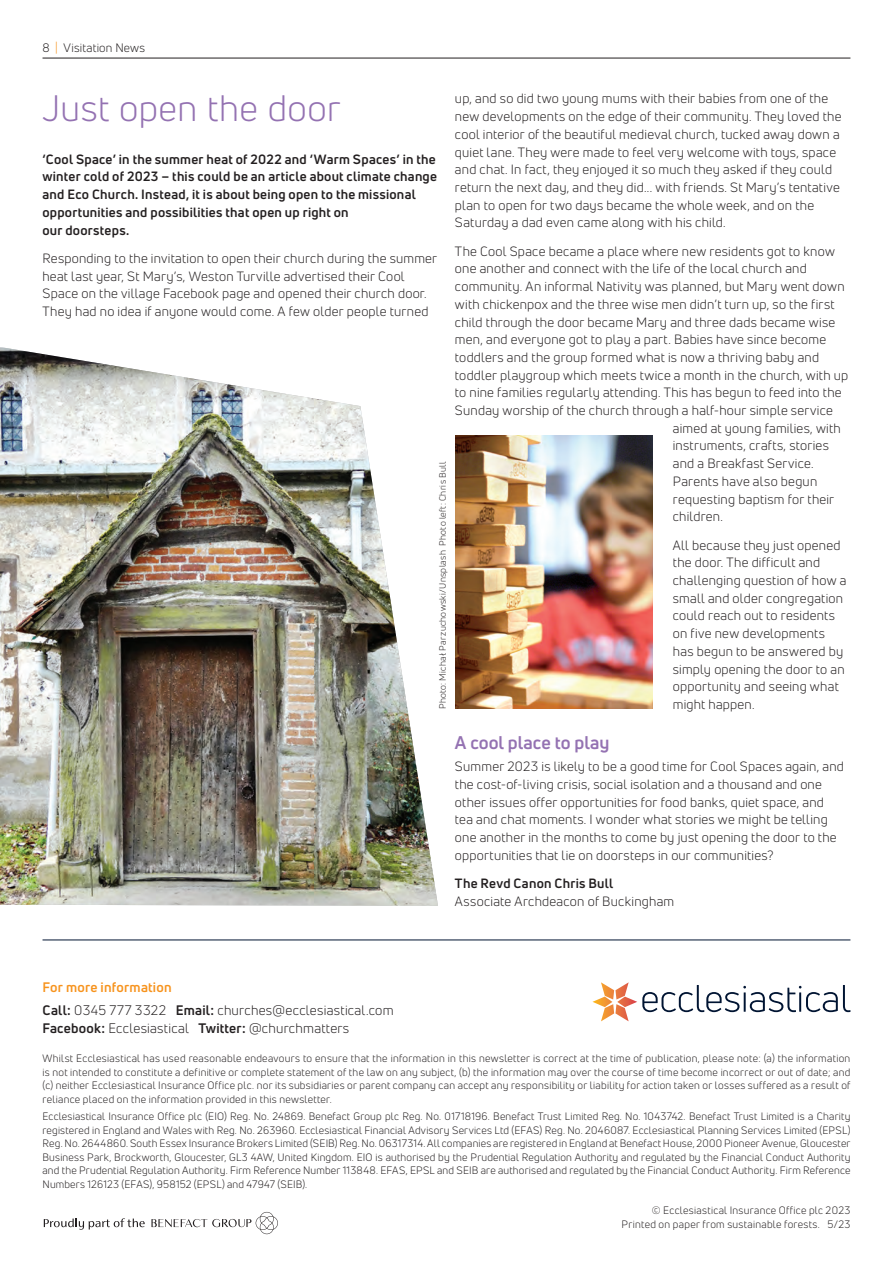
<style>
.page{position:relative;width:893px;height:1263px;background:#fff}
.page>*{position:absolute;margin:0;border:0;box-sizing:border-box;transform-origin:0 0}
._07B_Main_Title_Turq{font:36px "Uni Neue";letter-spacing:.01em;color:#9472b2}
._11B_Subhead_Turquoi{font:700 18px "Uni Neue";color:#9472b2}
._08A_Main_Copy{font:13.5px/18px "Uni Neue";letter-spacing:.02em;color:#231f20}
._08A_Main_Copy-2{font:700 13.5px "Uni Neue";letter-spacing:.015em;color:#f7931d}
._08A_Main_Copy-3{font:13.2px/17.7px "Uni Neue";letter-spacing:.015em;color:#231f20}
._08A_Main_Copy-4{font:700 13.2px/17.7px "Uni Neue";letter-spacing:.02em;color:#231f20}
._02_Page_Info{font:12px "Uni Neue";letter-spacing:.02em;color:#231f20}
._15_Legal_Copy{font:10.5px/13.5px "Uni Neue";letter-spacing:.025em;color:#231f20;text-align:justify}
._13_Footnotes{font:9px "Uni Neue";letter-spacing:.035em;color:#231f20}
.s1{color:#f7931d}
.s2{font-weight:700}
</style>
<div class="page">
<svg style="left:592px;top:982px;width:258px;height:39px"></svg>
<hr style="left:43px;top:940px;width:807px;height:1px;background:#001432">
<svg style="left:44px;top:1218px;width:101px;height:12px"></svg>
<svg style="left:151px;top:1212px;width:127px;height:22px"></svg>
<img style="left:0;top:347px;width:438px;height:559px">
<img style="left:455px;top:436px;width:198px;height:272px">
<hr style="left:43px;top:58px;width:807px;height:1px;background:#231f20">
<p class="_02_Page_Info" style="left:43px;top:40px;width:104px">8 <span class="s1">|</span> Visitation News</p>
<p class="_08A_Main_Copy-3" style="left:455px;top:90px;width:388px">up, and so did two young mums with their babies from one of the new developments on the edge of their community. They loved the cool interior of the beautiful medieval church, tucked away down a quiet lane. They were made to feel very welcome with toys, space and chat. In fact, they enjoyed it so much they asked if they could return the next day, and they did... with friends. St Mary’s tentative plan to open for two days became the whole week, and on the Saturday a dad even came along with his child.</p>
<p class="_08A_Main_Copy-3" style="left:455px;top:242px;width:381px">The Cool Space became a place where new residents got to know</p>
<p class="_08A_Main_Copy-3" style="left:455px;top:260px;width:353px">one another and connect with the life of the local church and</p>
<p class="_08A_Main_Copy-3" style="left:455px;top:277px;width:391px">community. An informal Nativity was planned, but Mary went down</p>
<p class="_08A_Main_Copy-3" style="left:455px;top:295px;width:381px">with chickenpox and the three wise men didn’t turn up, so the first</p>
<p class="_08A_Main_Copy-3" style="left:455px;top:313px;width:382px">child through the door became Mary and three dads became wise</p>
<p class="_08A_Main_Copy-3" style="left:455px;top:331px;width:373px">men, and everyone got to play a part. Babies have since become</p>
<p class="_08A_Main_Copy-3" style="left:455px;top:348px;width:366px">toddlers and the group formed what is now a thriving baby and</p>
<p class="_08A_Main_Copy-3" style="left:455px;top:366px;width:395px">toddler playgroup which meets twice a month in the church, with up</p>
<p class="_08A_Main_Copy-3" style="left:455px;top:384px;width:388px">to nine families regularly attending. This has begun to feed into the</p>
<p class="_08A_Main_Copy-3" style="left:455px;top:401px;width:379px">Sunday worship of the church through a half-hour simple service</p>
<p class="_08A_Main_Copy-3" style="left:673px;top:419px;width:169px">aimed at young families, with</p>
<p class="_08A_Main_Copy-3" style="left:673px;top:437px;width:158px">instruments, crafts, stories</p>
<p class="_08A_Main_Copy-3" style="left:673px;top:454px;width:142px">and a Breakfast Service.</p>
<p class="_08A_Main_Copy-3" style="left:673px;top:472px;width:146px">Parents have also begun</p>
<p class="_08A_Main_Copy-3" style="left:673px;top:490px;width:163px">requesting baptism for their</p>
<p class="_08A_Main_Copy-3" style="left:673px;top:508px;width:52px">children.</p>
<p class="_08A_Main_Copy-3" style="left:673px;top:536px;width:175px">All because they just opened the door. The difficult and challenging question of how a small and older congregation could reach out to residents on five new developments has begun to be answered by simply opening the door to an opportunity and seeing what might happen.</p>
<p class="_11B_Subhead_Turquoi" style="left:455px;top:731px;width:156px">A cool place to play</p>
<p class="_08A_Main_Copy-3" style="left:455px;top:758px;width:390px">Summer 2023 is likely to be a good time for Cool Spaces again, and the cost-of-living crisis, social isolation and a thousand and one other issues offer opportunities for food banks, quiet space, and tea and chat moments. I wonder what stories we might be telling one another in the months to come by just opening the door to the opportunities that lie on doorsteps in our communities?</p>
<p class="_08A_Main_Copy-3" style="left:455px;top:874px;width:221px"><span class="s2">The Revd Canon Chris Bull<br></span>Associate Archdeacon of Buckingham</p>
<p class="_07B_Main_Title_Turq" style="left:42px;top:86px;width:300px">Just open the door</p>
<p class="_08A_Main_Copy-4" style="left:42px;top:150px;width:396px">‘Cool Space’ in the summer heat of 2022 and ‘Warm Spaces’ in the winter cold of 2023 – this could be an article about climate change and Eco Church. Instead, it is about being open to the missional opportunities and possibilities that open up right on<br>our doorsteps.</p>
<p class="_08A_Main_Copy-3" style="left:42px;top:249px;width:396px">Responding to the invitation to open their church during the summer heat last year, St Mary’s, Weston Turville advertised their Cool Space on the village Facebook page and opened their church door.<br>They had no idea if anyone would come. A few older people turned</p>
<p class="_13_Footnotes" style="left:437px;top:709px;width:249px;rotate:-90deg">Photo: Michał Parzuchowski/Unsplash Photo left: Chris Bull</p>
<p class="_08A_Main_Copy-2" style="left:43px;top:979px;width:131px">For more information</p>
<p class="_08A_Main_Copy" style="left:43px;top:1001px;width:353px"><span class="s2">Call:</span> 0345 777 3322 <span class="s2">Email:</span> churches@ecclesiastical.com<br><span class="s2">Facebook:</span> Ecclesiastical <span class="s2">Twitter:</span> @churchmatters</p>
<p class="_15_Legal_Copy" style="left:43px;top:1051px;width:809px">Whilst Ecclesiastical has used reasonable endeavours to ensure that the information in this newsletter is correct at the time of publication, please note: (a) the information is not intended to constitute a definitive or complete statement of the law on any subject, (b) the information may over the course of time become incorrect or out of date; and (c) neither Ecclesiastical Insurance Office plc. nor its subsidiaries or parent company can accept any responsibility or liability for action taken or losses suffered as a result of reliance placed on the information provided in this newsletter.</p>
<p class="_15_Legal_Copy" style="left:43px;top:1110px;width:809px">Ecclesiastical Insurance Office plc (EIO) Reg. No. 24869. Benefact Group plc Reg. No. 01718196. Benefact Trust Limited Reg. No. 1043742. Benefact Trust Limited is a Charity registered in England and Wales with Reg. No. 263960. Ecclesiastical Financial Advisory Services Ltd (EFAS) Reg. No. 2046087. Ecclesiastical Planning Services Limited (EPSL)<br>Reg. No. 2644860. South Essex Insurance Brokers Limited (SEIB) Reg. No. 06317314. All companies are registered in England at Benefact House, 2000 Pioneer Avenue, Gloucester Business Park, Brockworth, Gloucester, GL3 4AW, United Kingdom. EIO is authorised by the Prudential Regulation Authority and regulated by the Financial Conduct Authority and the Prudential Regulation Authority. Firm Reference Number 113848. EFAS, EPSL and SEIB are authorised and regulated by the Financial Conduct Authority. Firm Reference Numbers 126123 (EFAS), 958152 (EPSL) and 47947 (SEIB).</p>
<p class="_15_Legal_Copy" style="left:622px;top:1203px;width:230px;text-align:right">© Ecclesiastical Insurance Office plc 2023<br>Printed on paper from sustainable forests. 5/23</p>
</div>
